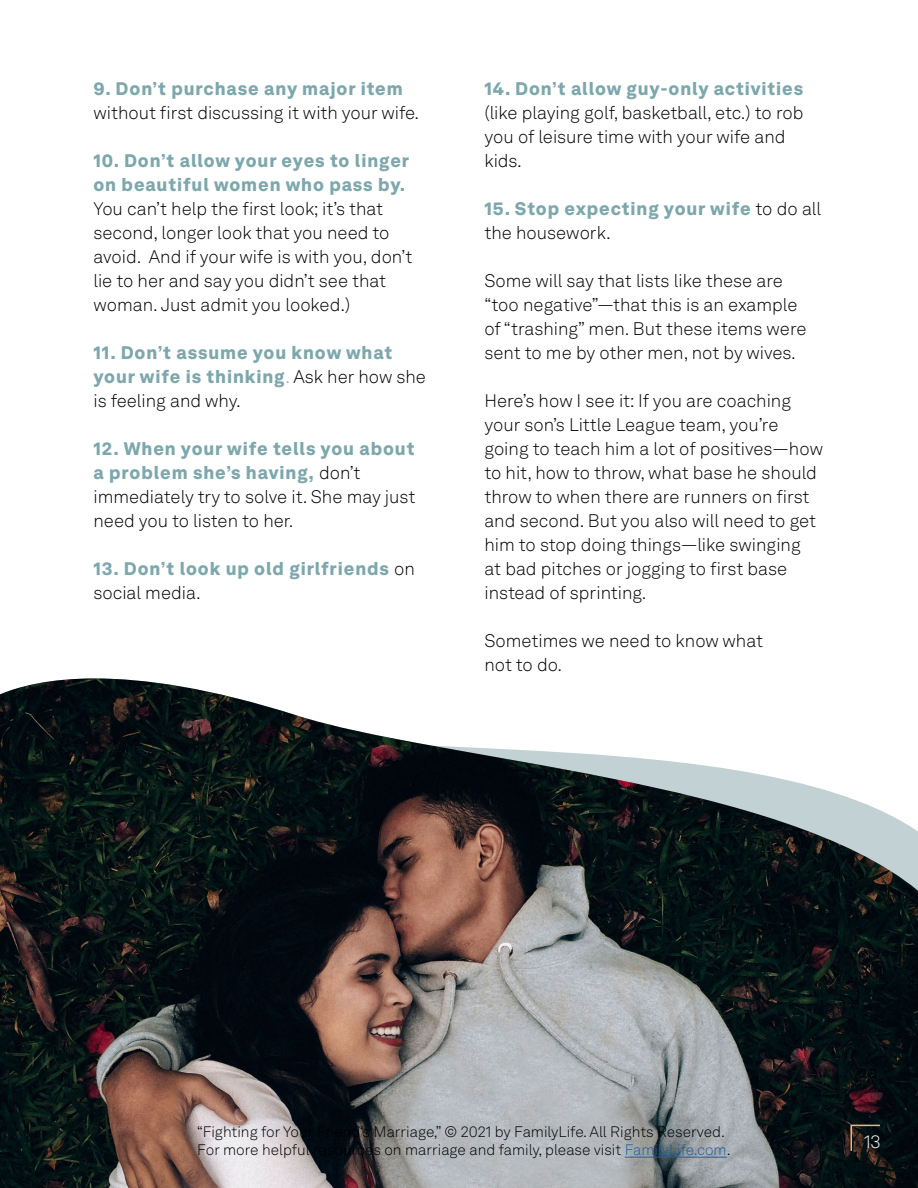
<style>
.page{position:relative;width:918px;height:1188px;background:#fff}
.page>*{position:absolute;margin:0;border:0;box-sizing:border-box;transform-origin:0 0}
.t1{font:300 18px/24px "Akkurat LL";color:#000}
.t2{font:900 18px/24px "Akkurat LL";letter-spacing:.05em;color:#7ca7ad}
.t3{font:300 18px "Akkurat LL";color:#fff}
.t4{font:300 15px/18px "Akkurat LL";color:#000}
.s1{font-weight:300}
.s2{font-weight:300;color:#000}
.s3{font-weight:900;color:#7ca7ad}
.s4{color:#215e9e}
</style>
<div class="page">
<svg style="left:0;top:891px;width:918px;height:297px;background:#565455"></svg>
<img style="left:0;top:678px;width:918px;height:213px">
<hr style="left:625px;top:1157px;width:102px;height:1px;background:#215e9e">
<svg style="left:850px;top:1124px;width:31px;height:28px"></svg>
<p class="t2" style="left:93px;top:75px;width:311px">9. Don’t purchase any major item</p>
<p class="t1" style="left:93px;top:100px;width:327px">without first discussing it with your wife.</p>
<p class="t2" style="left:93px;top:147px;width:317px">10. Don’t allow your eyes to linger on beautiful women who pass by.</p>
<p class="t1" style="left:93px;top:196px;width:320px">You can’t help the first look; it’s that second, longer look that you need to avoid. And if your wife is with you, don’t lie to her and say you didn’t see that woman. Just admit you looked.)</p>
<p class="t2" style="left:93px;top:339px;width:334px">11. Don’t assume you know what your wife is thinking<span class="s1">.</span> <span class="s2">Ask her how she is feeling and why.</span></p>
<p class="t1" style="left:93px;top:436px;width:323px"><span class="s3">12. When your wife tells you about a problem she’s having,</span> don’t immediately try to solve it. She may just need you to listen to her.</p>
<p class="t2" style="left:93px;top:555px;width:323px">13. Don’t look up old girlfriends <span class="s2">on social media.</span></p>
<p class="t2" style="left:484px;top:75px;width:320px">14. Don’t allow guy-only activities</p>
<p class="t1" style="left:484px;top:100px;width:320px">(like playing golf, basketball, etc.) to rob you of leisure time with your wife and kids.</p>
<p class="t2" style="left:484px;top:195px;width:338px">15. Stop expecting your wife <span class="s2">to do all the housework.</span></p>
<p class="t1" style="left:484px;top:268px;width:324px">Some will say that lists like these are “too negative”—that this is an example of “trashing” men. But these items were sent to me by other men, not by wives.</p>
<p class="t1" style="left:484px;top:388px;width:340px">Here’s how I see it: If you are coaching your son’s Little League team, you’re going to teach him a lot of positives—how to hit, how to throw, what base he should throw to when there are runners on first and second. But you also will need to get him to stop doing things—like swinging<br>at bad pitches or jogging to first base instead of sprinting.</p>
<p class="t1" style="left:484px;top:628px;width:280px">Sometimes we need to know what not to do.</p>
<p class="t4" style="left:197px;top:1123px;width:535px">“Fighting for Your Friend’s Marriage,” © 2021 by FamilyLife. All Rights Reserved.<br>For more helpful resources on marriage and family, please visit <span class="s4">FamilyLife.com</span>.</p>
<p class="t3" style="left:864px;top:1129px;width:18px">13</p>
</div>
